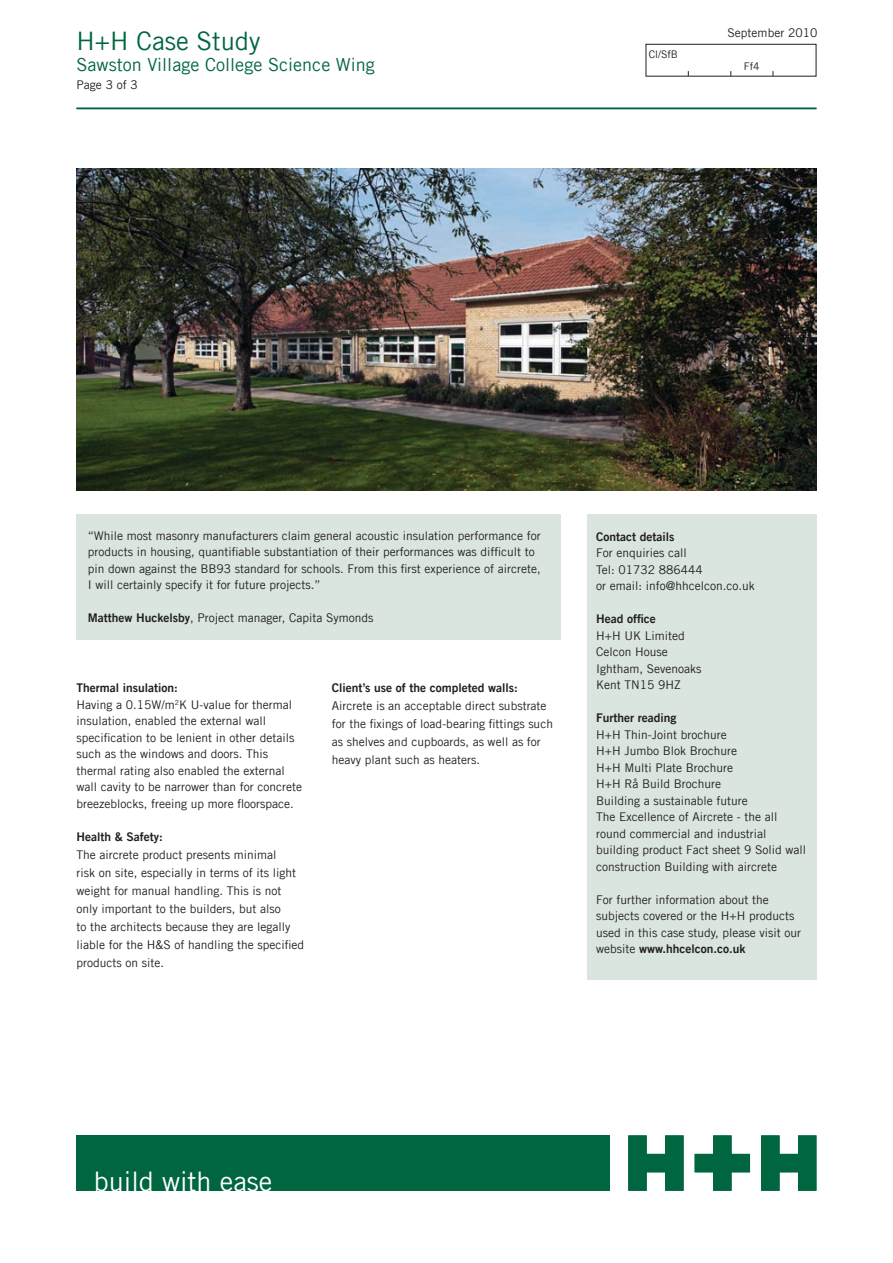
<style>
.page{position:relative;width:893px;height:1263px;background:#fff}
.page>*{position:absolute;margin:0;border:0;box-sizing:border-box;transform-origin:0 0}
.t1{font:27px "Trade Gothic LT Com";color:#fff}
.t2{font:25.5px "Trade Gothic LT Com";color:#006640}
.t3{font:18px "Trade Gothic LT Com";letter-spacing:.005em;color:#006640}
.t4{font:12px/16.5px "Trade Gothic LT Com";color:#231f20}
.t5{font:12px "Trade Gothic LT Com Bd 2";color:#231f20}
.t6{font:10.5px "Trade Gothic LT Com";color:#231f20}
.s1{font-family:"Trade Gothic LT Com Bd 2"}
.s2{font-family:"Trade Gothic LT Com"}
</style>
<div class="page">
<div style="left:646px;top:44px;width:170px;height:33px;border:1px solid #231f20"></div>
<div style="left:587px;top:514px;width:229px;height:466px;background:#dae5df"></div>
<div style="left:77px;top:1135px;width:533px;height:56px;background:#006640"></div>
<svg style="left:628px;top:1135px;width:56px;height:56px"></svg>
<svg style="left:761px;top:1135px;width:55px;height:56px"></svg>
<svg style="left:695px;top:1135px;width:55px;height:56px"></svg>
<hr style="left:77px;top:108px;width:739px;height:1px;background:#006640">
<div style="left:77px;top:514px;width:484px;height:125px;background:#dae5df"></div>
<img style="left:77px;top:169px;width:739px;height:321px">
<h2 class="t2" style="left:77px;top:26px;width:185px">H+H Case Study</h2>
<h3 class="t3" style="left:77px;top:54px;width:300px">Sawston Village College Science Wing</h3>
<p class="t4" style="left:77px;top:76px;width:63px">Page 3 of 3</p>
<p class="t6" style="left:649px;top:48px;width:31px">Cl/SfB</p>
<p class="t4" style="left:727px;top:24px;width:92px">September 2010</p>
<p class="t6" style="left:744px;top:60px;width:17px">Ff4</p>
<p class="t4" style="left:88px;top:527px;width:454px">“While most masonry manufacturers claim general acoustic insulation performance for products in housing, quantifiable substantiation of their performances was difficult to pin down against the BB93 standard for schools. From this first experience of aircrete, I will certainly specify it for future projects.”</p>
<p class="t4" style="left:88px;top:609px;width:287px"><span class="s1">Matthew Huckelsby</span>, Project manager, Capita Symonds</p>
<p class="t5" style="left:77px;top:680px;width:103px">Thermal insulation:</p>
<p class="t4" style="left:77px;top:696px;width:227px">Having a 0.15W/m<sup>2</sup>K U-value for thermal insulation, enabled the external wall specification to be lenient in other details such as the windows and doors. This thermal rating also enabled the external wall cavity to be narrower than for concrete breezeblocks, freeing up more floorspace.</p>
<p class="t5" style="left:77px;top:829px;width:88px">Health &amp; Safety:</p>
<p class="t4" style="left:77px;top:846px;width:229px;line-height:18px">The aircrete product presents minimal<br>risk on site, especially in terms of its light weight for manual handling. This is not only important to the builders, but also<br>to the architects because they are legally liable for the H&amp;S of handling the specified products on site.</p>
<p class="t5" style="left:332px;top:680px;width:187px">Client’s use of the completed walls:</p>
<p class="t4" style="left:332px;top:697px;width:223px;line-height:18px">Aircrete is an acceptable direct substrate for the fixings of load-bearing fittings such as shelves and cupboards, as well as for heavy plant such as heaters.</p>
<p class="t5" style="left:596px;top:529px;width:80px">Contact details</p>
<p class="t4" style="left:596px;top:545px;width:160px">For enquiries call<br>Tel: 01732 886444<br>or email: info@hhcelcon.co.uk</p>
<p class="t5" style="left:596px;top:612px;width:61px">Head office</p>
<p class="t4" style="left:596px;top:627px;width:107px">H+H UK Limited<br>Celcon House<br>Ightham, Sevenoaks<br>Kent TN15 9HZ</p>
<p class="t5" style="left:596px;top:711px;width:82px">Further reading</p>
<p class="t4" style="left:596px;top:726px;width:212px">H+H Thin-Joint brochure<br>H+H Jumbo Blok Brochure<br>H+H Multi Plate Brochure<br>H+H Rå Build Brochure<br>Building a sustainable future<br>The Excellence of Aircrete - the all round commercial and industrial building product Fact sheet 9 Solid wall construction Building with aircrete</p>
<p class="t4" style="left:596px;top:891px;width:207px">For further information about the subjects covered or the H+H products used in this case study, please visit our</p>
<p class="t5" style="left:596px;top:942px;width:151px"><span class="s2">website</span> www.hhcelcon.co.uk</p>
<h1 class="t1" style="left:94px;top:1165px;width:180px">build with ease</h1>
</div>
